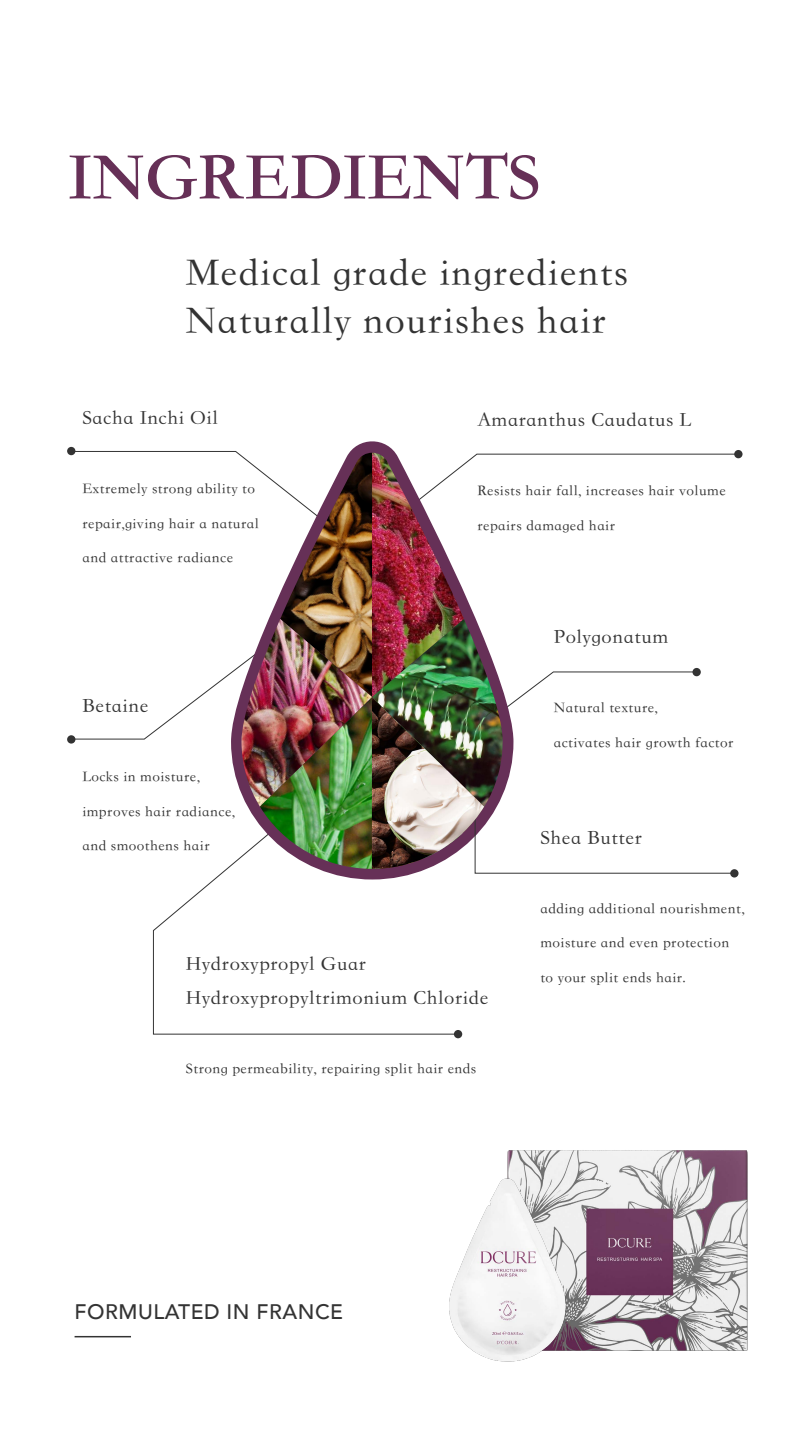
<style>
.page{position:relative;width:810px;height:1440px;background:#fff}
.page>*{position:absolute;margin:0;border:0;box-sizing:border-box;transform-origin:0 0}
.t1{font:68.32px "ST Songti TC Bold";color:#663057}
.t2{font:39.75px/47.2px "ST Songti TC Regular";letter-spacing:.025em;color:#333}
.t3{font:500 21px "Avenir";letter-spacing:.025em;color:#333}
.t4{font:20.25px/34.5px "ST Songti TC Regular";letter-spacing:.025em;color:#333}
.t5{font:15px "ST Songti TC Regular";letter-spacing:.025em;color:#333}
</style>
<div class="page">
<hr style="left:75px;top:1336px;width:56px;height:1px;background:#333">
<svg style="left:153px;top:865px;width:303px;height:170px"></svg>
<svg style="left:71px;top:451px;width:160px;height:5px"></svg>
<svg style="left:513px;top:453px;width:226px;height:6px"></svg>
<svg style="left:73px;top:672px;width:158px;height:68px"></svg>
<svg style="left:513px;top:671px;width:184px;height:32px"></svg>
<svg style="left:231px;top:441px;width:282px;height:439px"></svg>
<div style="left:67px;top:447px;width:8px;height:8px;background:#333;border-radius:50%"></div>
<div style="left:67px;top:735px;width:8px;height:9px;background:#333;border-radius:50%"></div>
<div style="left:734px;top:450px;width:9px;height:8px;background:#333;border-radius:50%"></div>
<div style="left:692px;top:668px;width:9px;height:8px;background:#333;border-radius:50%"></div>
<svg style="left:474px;top:816px;width:256px;height:58px"></svg>
<div style="left:730px;top:869px;width:9px;height:9px;background:#333;border-radius:50%"></div>
<img style="left:280px;top:453px;width:184px;height:166px">
<img style="left:242px;top:619px;width:261px;height:188px">
<img style="left:260px;top:697px;width:112px;height:172px">
<img style="left:372px;top:697px;width:112px;height:172px">
<div style="left:454px;top:1030px;width:8px;height:8px;background:#333;border-radius:50%"></div>
<img style="left:507px;top:1150px;width:241px;height:201px">
<img style="left:449px;top:1153px;width:196px;height:209px">
<h1 class="t1" style="left:68px;top:139px;width:474px">INGREDIENTS</h1>
<h2 class="t2" style="left:186px;top:250px;width:444px">Medical grade ingredients<br>Naturally nourishes hair</h2>
<h3 class="t4" style="left:82px;top:401px;width:137px">Sacha Inchi Oil</h3>
<p class="t5" style="left:82px;top:481px;width:174px">Extremely strong ability to</p>
<p class="t5" style="left:82px;top:515px;width:178px">repair,giving hair a natural</p>
<p class="t5" style="left:82px;top:550px;width:152px">and attractive radiance</p>
<h3 class="t4" style="left:82px;top:689px;width:67px">Betaine</h3>
<p class="t5" style="left:82px;top:768px;width:119px">Locks in moisture,</p>
<p class="t5" style="left:82px;top:803px;width:154px">improves hair radiance,</p>
<p class="t5" style="left:82px;top:837px;width:129px">and smoothens hair</p>
<h3 class="t4" style="left:477px;top:403px;width:215px">Amaranthus Caudatus L</h3>
<p class="t5" style="left:477px;top:482px;width:250px">Resists hair fall, increases hair volume</p>
<p class="t5" style="left:477px;top:517px;width:139px">repairs damaged hair</p>
<h3 class="t4" style="left:554px;top:620px;width:116px">Polygonatum</h3>
<p class="t5" style="left:554px;top:699px;width:106px">Natural texture,</p>
<p class="t5" style="left:554px;top:734px;width:181px">activates hair growth factor</p>
<h3 class="t4" style="left:540px;top:820px;width:103px">Shea Butter</h3>
<h3 class="t4" style="left:186px;top:946px;width:304px">Hydroxypropyl Guar<br>Hydroxypropyltrimonium Chloride</h3>
<p class="t5" style="left:186px;top:1060px;width:292px">Strong permeability, repairing split hair ends</p>
<p class="t5" style="left:540px;top:900px;width:206px">adding additional nourishment,</p>
<p class="t5" style="left:540px;top:934px;width:190px">moisture and even protection</p>
<p class="t5" style="left:540px;top:969px;width:147px">to your split ends hair.</p>
<h3 class="t3" style="left:75px;top:1294px;width:270px">FORMULATED IN FRANCE</h3>
</div>
